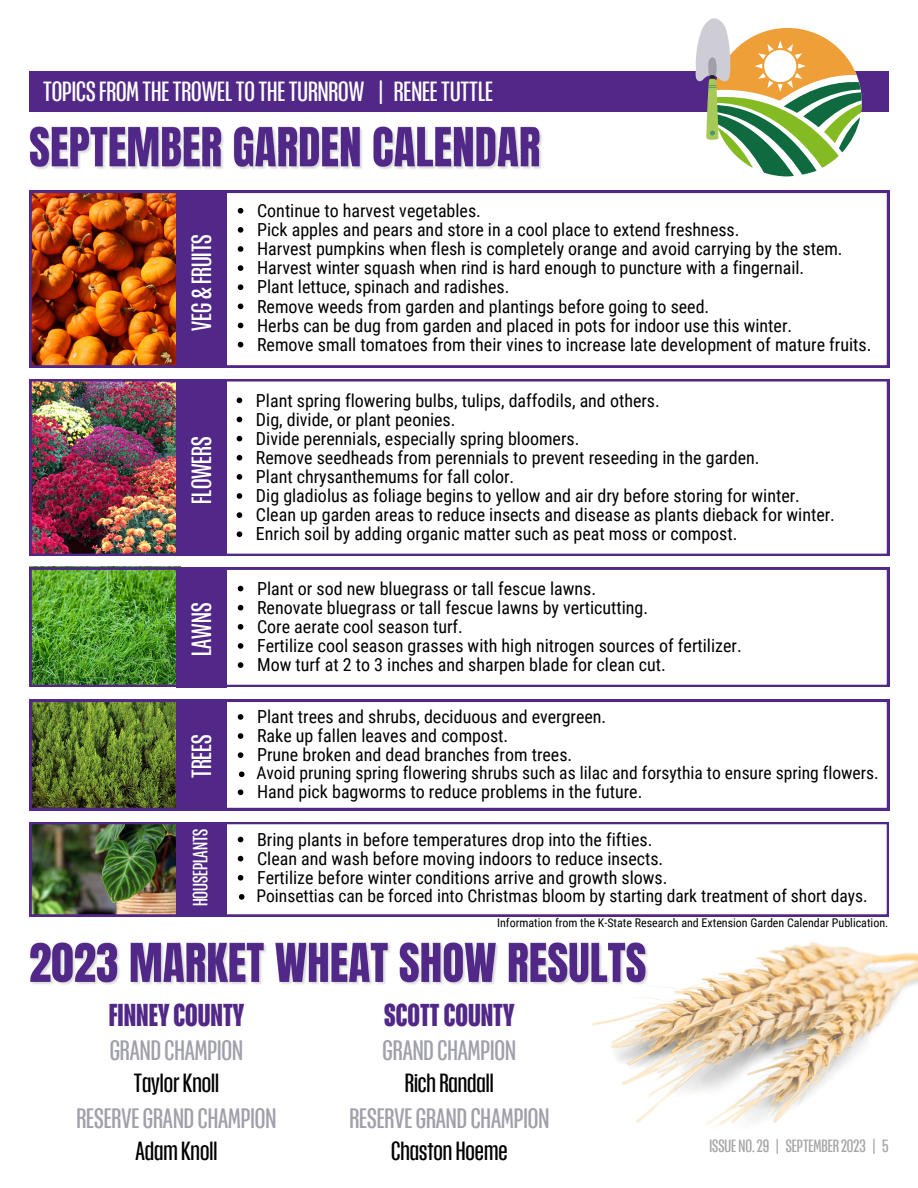
<style>
.page{position:relative;width:918px;height:1188px;background:#fff}
.page>*{position:absolute;margin:0;border:0;box-sizing:border-box;transform-origin:0 0}
.t1{font:700 26.7px "Placard Next";color:#512888}
.t2{font:23.7px "Placard Next";color:#a0a0ab}
.t3{font:23.4px "Placard Next";color:#fff}
.t4{font:22.2px "Placard Next";color:#000}
.t5{font:18px "Roboto Condensed";color:#000}
.t6{font:17.55px "Roboto Condensed";color:#000}
.t7{font:17.4px "Placard Next";color:#fff}
.t8{font:15px "Placard Next";color:#a6a6a6}
.t9{font:12px "Roboto Condensed";color:#000}
</style>
<div class="page">
<div style="left:29px;top:72px;width:860px;height:40px;background:#512888"></div>
<svg style="left:696px;top:18px;width:166px;height:158px"></svg>
<svg style="left:30px;top:822px;width:859px;height:95px"></svg>
<svg style="left:30px;top:191px;width:859px;height:176px"></svg>
<div style="left:176px;top:191px;width:51px;height:176px;background:#512888"></div>
<img style="left:30px;top:379px;width:859px;height:177px">
<div style="left:176px;top:379px;width:51px;height:176px;background:#512888"></div>
<svg style="left:30px;top:568px;width:859px;height:119px"></svg>
<div style="left:176px;top:568px;width:51px;height:119px;background:#512888"></div>
<svg style="left:30px;top:700px;width:859px;height:110px"></svg>
<div style="left:176px;top:700px;width:51px;height:110px;background:#512888"></div>
<div style="left:176px;top:822px;width:51px;height:94px;background:#512888"></div>
<img style="left:592px;top:942px;width:326px;height:184px">
<svg style="left:238px;top:208px;width:5px;height:6px"></svg>
<svg style="left:238px;top:227px;width:5px;height:6px"></svg>
<svg style="left:238px;top:246px;width:5px;height:6px"></svg>
<svg style="left:238px;top:265px;width:5px;height:6px"></svg>
<svg style="left:238px;top:284px;width:5px;height:6px"></svg>
<svg style="left:238px;top:304px;width:5px;height:5px"></svg>
<svg style="left:238px;top:323px;width:5px;height:5px"></svg>
<svg style="left:238px;top:342px;width:5px;height:5px"></svg>
<svg style="left:238px;top:586px;width:5px;height:5px"></svg>
<svg style="left:238px;top:605px;width:5px;height:6px"></svg>
<svg style="left:238px;top:624px;width:5px;height:6px"></svg>
<svg style="left:238px;top:643px;width:5px;height:6px"></svg>
<svg style="left:238px;top:662px;width:5px;height:6px"></svg>
<svg style="left:238px;top:837px;width:5px;height:5px"></svg>
<svg style="left:238px;top:856px;width:5px;height:5px"></svg>
<svg style="left:238px;top:875px;width:5px;height:6px"></svg>
<svg style="left:239px;top:894px;width:6px;height:6px"></svg>
<svg style="left:237px;top:398px;width:5px;height:5px"></svg>
<svg style="left:237px;top:417px;width:5px;height:5px"></svg>
<svg style="left:237px;top:436px;width:5px;height:5px"></svg>
<svg style="left:237px;top:455px;width:5px;height:6px"></svg>
<svg style="left:237px;top:474px;width:5px;height:6px"></svg>
<svg style="left:237px;top:493px;width:5px;height:6px"></svg>
<svg style="left:237px;top:512px;width:5px;height:6px"></svg>
<svg style="left:237px;top:531px;width:5px;height:6px"></svg>
<svg style="left:238px;top:714px;width:5px;height:6px"></svg>
<svg style="left:238px;top:733px;width:5px;height:6px"></svg>
<svg style="left:238px;top:752px;width:5px;height:6px"></svg>
<svg style="left:239px;top:771px;width:6px;height:6px"></svg>
<svg style="left:238px;top:789px;width:5px;height:6px"></svg>
<img style="left:29px;top:126px;width:513px;height:43px">
<img style="left:30px;top:942px;width:624px;height:57px">
<p class="t3" style="left:43px;top:76px;width:451px">TOPICS FROM THETROWELTO THETURNROW | RENEETUTTLE</p>
<p class="t3" style="left:185px;top:331px;width:98px;rotate:-90deg">VEG&amp; FRUITS</p>
<p class="t3" style="left:185px;top:504px;width:69px;rotate:-90deg">FLOWERS</p>
<p class="t3" style="left:185px;top:656px;width:54px;rotate:-90deg">LAWNS</p>
<p class="t3" style="left:185px;top:778px;width:45px;rotate:-90deg">TREES</p>
<p class="t7" style="left:188px;top:906px;width:79px;rotate:-90deg">HOUSEPLANTS</p>
<p class="t5" style="left:257px;top:200px;width:225px">Continue to harvest vegetables.</p>
<p class="t5" style="left:257px;top:219px;width:484px">Pick apples and pears and store in a cool place to extend freshness.</p>
<p class="t5" style="left:257px;top:238px;width:587px">Harvest pumpkins when flesh is completely orange and avoid carrying by the stem.</p>
<p class="t5" style="left:257px;top:258px;width:549px">Harvest winter squash when rind is hard enough to puncture with a fingernail.</p>
<p class="t5" style="left:257px;top:277px;width:254px">Plant lettuce, spinach and radishes.</p>
<p class="t5" style="left:257px;top:296px;width:454px">Remove weeds from garden and plantings before going to seed.</p>
<p class="t5" style="left:257px;top:315px;width:537px">Herbs can be dug from garden and placed in pots for indoor use this winter.</p>
<p class="t5" style="left:257px;top:334px;width:616px">Remove small tomatoes from their vines to increase late development of mature fruits.</p>
<p class="t5" style="left:256px;top:390px;width:405px">Plant spring flowering bulbs, tulips, daffodils, and others.</p>
<p class="t5" style="left:256px;top:409px;width:201px">Dig, divide, or plant peonies.</p>
<p class="t5" style="left:256px;top:428px;width:325px">Divide perennials, especially spring bloomers.</p>
<p class="t5" style="left:256px;top:447px;width:505px">Remove seedheads from perennials to prevent reseeding in the garden.</p>
<p class="t5" style="left:256px;top:466px;width:260px">Plant chrysanthemums for fall color.</p>
<p class="t5" style="left:256px;top:485px;width:546px">Dig gladiolus as foliage begins to yellow and air dry before storing for winter.</p>
<p class="t5" style="left:256px;top:505px;width:581px">Clean up garden areas to reduce insects and disease as plants dieback for winter.</p>
<p class="t5" style="left:256px;top:524px;width:483px">Enrich soil by adding organic matter such as peat moss or compost.</p>
<p class="t5" style="left:257px;top:578px;width:340px">Plant or sod new bluegrass or tall fescue lawns.</p>
<p class="t5" style="left:257px;top:597px;width:393px">Renovate bluegrass or tall fescue lawns by verticutting.</p>
<p class="t5" style="left:257px;top:616px;width:207px">Core aerate cool season turf.</p>
<p class="t5" style="left:257px;top:635px;width:486px">Fertilize cool season grasses with high nitrogen sources of fertilizer.</p>
<p class="t5" style="left:257px;top:655px;width:410px">Mow turf at 2 to 3 inches and sharpen blade for clean cut.</p>
<p class="t5" style="left:257px;top:706px;width:351px">Plant trees and shrubs, deciduous and evergreen.</p>
<p class="t5" style="left:257px;top:726px;width:253px">Rake up fallen leaves and compost.</p>
<p class="t5" style="left:257px;top:745px;width:317px">Prune broken and dead branches from trees.</p>
<p class="t6" style="left:256px;top:763px;width:624px">Avoid pruning spring flowering shrubs such as lilac and forsythia to ensure spring flowers.</p>
<p class="t5" style="left:257px;top:782px;width:387px">Hand pick bagworms to reduce problems in the future.</p>
<p class="t5" style="left:257px;top:829px;width:397px">Bring plants in before temperatures drop into the fifties.</p>
<p class="t5" style="left:257px;top:848px;width:408px">Clean and wash before moving indoors to reduce insects.</p>
<p class="t5" style="left:257px;top:867px;width:412px">Fertilize before winter conditions arrive and growth slows.</p>
<p class="t6" style="left:256px;top:886px;width:613px">Poinsettias can be forced into Christmas bloom by starting dark treatment of short days.</p>
<p class="t9" style="left:497px;top:916px;width:393px">Information from the K-State Research and Extension Garden Calendar Publication.</p>
<p class="t1" style="left:109px;top:997px;width:137px">FINNEY COUNTY</p>
<p class="t2" style="left:110px;top:1034px;width:135px">GRAND CHAMPION</p>
<p class="t4" style="left:134px;top:1067px;width:87px">Taylor Knoll</p>
<p class="t2" style="left:76px;top:1102px;width:201px">RESERVE GRAND CHAMPION</p>
<p class="t4" style="left:136px;top:1135px;width:83px">AdamKnoll</p>
<p class="t1" style="left:384px;top:997px;width:132px">SCOTT COUNTY</p>
<p class="t2" style="left:383px;top:1034px;width:135px">GRAND CHAMPION</p>
<p class="t4" style="left:405px;top:1067px;width:90px">Rich Randall</p>
<p class="t2" style="left:349px;top:1102px;width:201px">RESERVE GRAND CHAMPION</p>
<p class="t4" style="left:391px;top:1135px;width:118px">Chaston Hoeme</p>
<p class="t8" style="left:709px;top:1135px;width:181px">ISSUE NO.29 | SEPTEMBER 2023 | 5</p>
</div>
